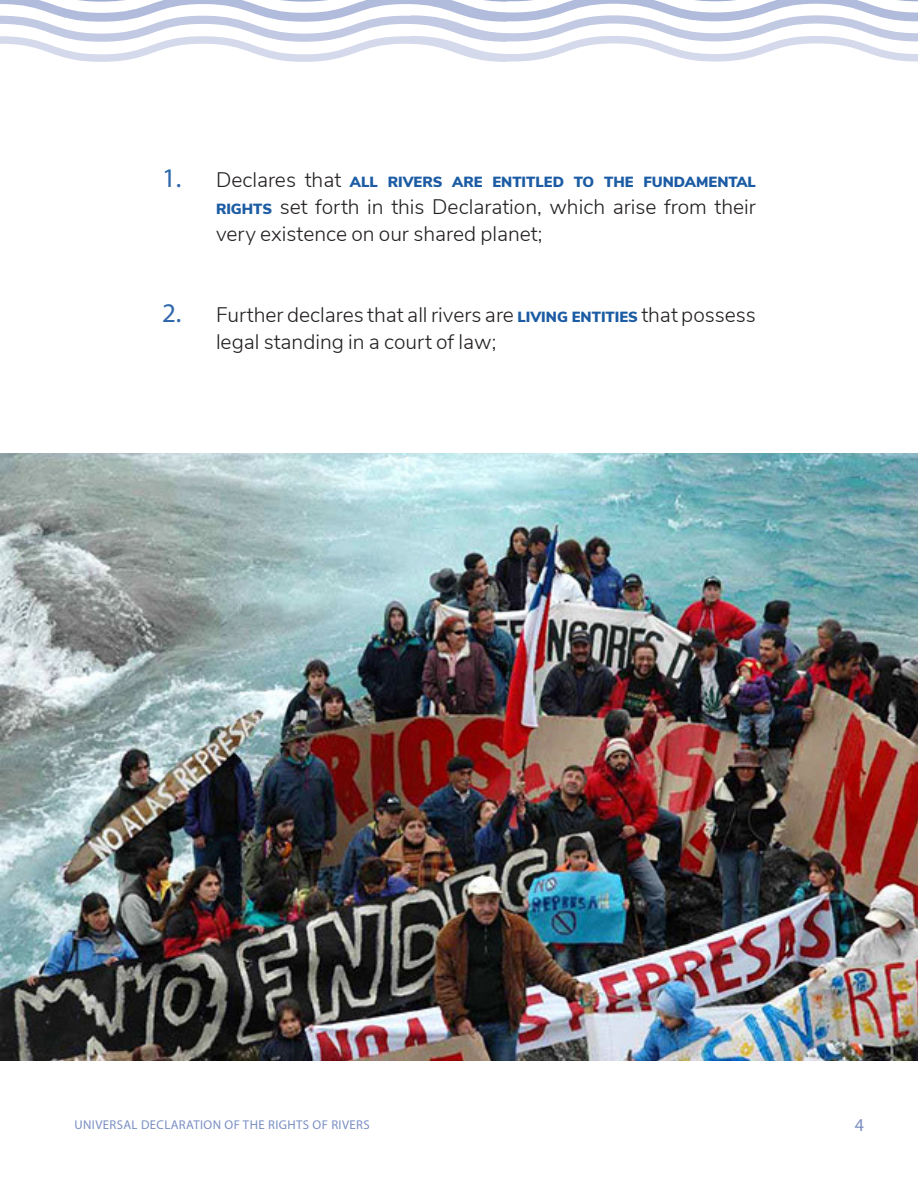
<style>
.page{position:relative;width:918px;height:1188px;background:#fff}
.page>*{position:absolute;margin:0;border:0;box-sizing:border-box;transform-origin:0 0}
.t1{font:300 21px/27px "Nunito Sans";color:#231f20}
.t2{font:18px "Myriad Pro";color:#7b8fc3}
.t3{font:900 14.7px "Nunito Sans";color:#1c5ca4}
.t4{font:12.75px "Myriad Pro";letter-spacing:.03em;color:#7b8fc3}
.s1{font-family:"Myriad Pro";font-weight:400;font-size:27px;color:#2f67ab}
.s2{font-weight:300;font-size:21px;color:#231f20}
.s3{font-weight:900;font-size:14.7px;color:#1c5ca4}
</style>
<div class="page">
<svg style="left:0;top:0;width:918px;height:62px"></svg>
<img style="left:0;top:454px;width:918px;height:607px">
<p class="t3" style="left:162px;top:171px;width:596px"><span class="s1">1.</span> <span class="s2">Declares that</span> ALL RIVERS ARE ENTITLED TO THE FUNDAMENTAL</p>
<p class="t1" style="left:216px;top:192px;width:542px"><span class="s3">RIGHTS</span> set forth in this Declaration, which arise from their very existence on our shared planet;</p>
<p class="t1" style="left:216px;top:300px;width:541px;text-indent:-54px"><span class="s1">2.</span> Further declares that all rivers are <span class="s3">LIVING ENTITIES</span> that possess legal standing in a court of law;</p>
<p class="t4" style="left:75px;top:1117px;width:297px">UNIVERSAL DECLARATION OF THE RIGHTS OF RIVERS</p>
<p class="t2" style="left:855px;top:1114px;width:11px">4</p>
</div>
